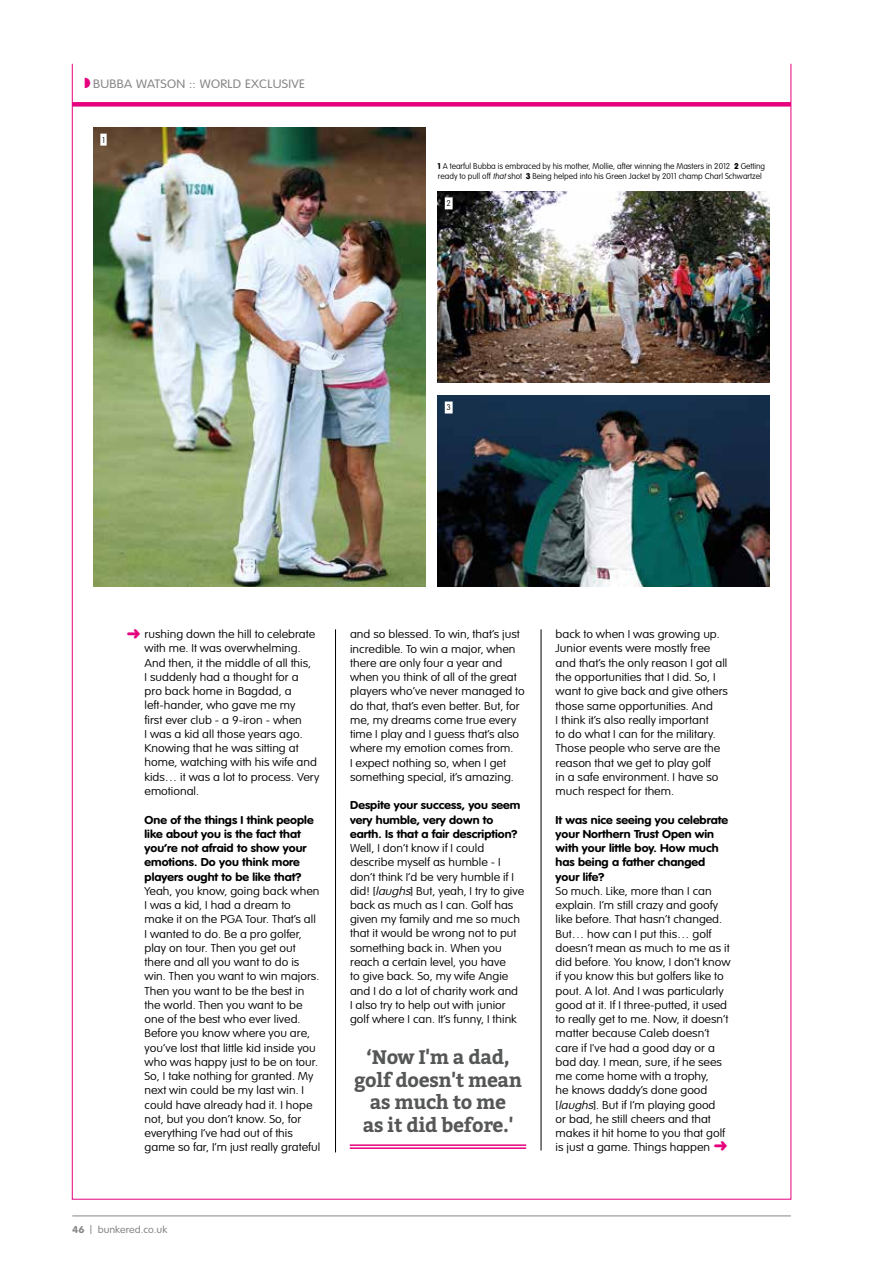
<style>
.page{position:relative;width:893px;height:1263px;background:#fff}
.page>*{position:absolute;margin:0;border:0;box-sizing:border-box;transform-origin:0 0}
.t1{font:700 19.5px/22.5px "Bitter";letter-spacing:-.02em;color:#555656;text-align:center}
.t2{font:300 12px "VAG Rounded";letter-spacing:.02em;color:#878787;scale:1.1 1}
.t3{font:100 11.25px/14.2px "VAG Rounded";color:#000;scale:1.1 1}
.t4{font:700 11.25px/14.2px "VAG Rounded";color:#000;scale:1.1 1}
.t5{font:300 9.75px "VAG Rounded";color:#878787;scale:1.1 1}
.t6{font:100 8.25px/9.8px "VAG Rounded";color:#000}
.s1{font-weight:900}
.s2{font-style:italic}
.s3{font-weight:700}
.s4{font-size:11.7px}
.s5{color:#e6007d}
</style>
<div class="page">
<hr style="left:72px;top:1215px;width:719px;height:1px;background:#878787">
<div style="left:72px;top:102px;width:719px;height:5px;background:#e6007d"></div>
<hr style="left:335px;top:629px;width:1px;height:523px;background:#000">
<hr style="left:541px;top:629px;width:1px;height:521px;background:#000">
<hr style="left:350px;top:1144px;width:176px;height:2px;background:#e6007d">
<hr style="left:350px;top:1147px;width:176px;height:2px;background:#e6007d">
<img style="left:438px;top:191px;width:332px;height:192px">
<img style="left:94px;top:128px;width:331px;height:459px">
<img style="left:438px;top:395px;width:332px;height:192px">
<div style="left:100px;top:134px;width:7px;height:12px;background:#fff"></div>
<div style="left:445px;top:197px;width:8px;height:12px;background:#fff"></div>
<div style="left:445px;top:401px;width:8px;height:12px;background:#fff"></div>
<p class="t2" style="left:93px;top:77px;width:194px">BUBBA WATSON :: WORLD EXCLUSIVE</p>
<p class="t6" style="left:102px;top:135px;width:4px">1</p>
<p class="t6" style="left:438px;top:161px;width:329px"><span class="s1">1</span> A tearful Bubba is embraced by his mother, Mollie, after winning the Masters in 2012 <span class="s1">2</span> Getting ready to pull off <span class="s2">that</span>shot <span class="s1">3</span> Being helped into his Green Jacket by 2011 champ Charl Schwartzel</p>
<p class="t6" style="left:446px;top:199px;width:6px">2</p>
<p class="t6" style="left:446px;top:403px;width:6px">3</p>
<p class="t3" style="left:145px;top:627px;width:160px">rushing down the hill to celebrate with me. It was overwhelming.<br>And then, it the middle of all this,<br>I suddenly had a thought for a<br>pro back home in Bagdad, a left-hander, who gave me my<br>first ever club - a 9-iron - when<br>I was a kid all those years ago.<br>Knowing that he was sitting at home, watching with his wife and kids… it was a lot to process. Very emotional.</p>
<p class="t4" style="left:145px;top:812px;width:155px">One of the things I think people like about you is the fact that you’re not afraid to show your emotions. Do you think more players ought to be like that?</p>
<p class="t3" style="left:145px;top:884px;width:161px">Yeah, you know, going back when<br>I was a kid, I had a dream to make it on the PGA Tour. That’s all<br>I wanted to do. Be a pro golfer, play on tour. Then you get out there and all you want to do is win. Then you want to win majors.<br>Then you want to be the best in the world. Then you want to be one of the best who ever lived.<br>Before you know where you are, you’ve lost that little kid inside you who was happy just to be on tour.<br>So, I take nothing for granted. My next win could be my last win. I could have already had it. I hope not, but you don’t know. So, for everything I’ve had out of this game so far, I’m just really grateful</p>
<p class="t5" style="left:72px;top:1224px;width:88px"><span class="s3">46</span> <span class="s4">|</span> bunkered.co.uk</p>
<p class="t3" style="left:350px;top:627px;width:160px">and so blessed. To win, that’s just incredible. To win a major, when there are only four a year and when you think of all of the great players who’ve never managed to do that, that’s even better. But, for me, my dreams come true every time I play and I guess that’s also where my emotion comes from.<br>I expect nothing so, when I get something special, it’s amazing.</p>
<p class="t4" style="left:350px;top:798px;width:156px">Despite your success, you seem very humble, very down to earth. Is that a fair description?</p>
<p class="t3" style="left:350px;top:841px;width:160px">Well, I don’t know if I could describe myself as humble - I don’t think I’d be very humble if I did! [<span class="s2">laughs</span>] But, yeah, I try to give back as much as I can. Golf has given my family and me so much that it would be wrong not to put something back in. When you reach a certain level, you have<br>to give back. So, my wife Angie and I do a lot of charity work and<br>I also try to help out with junior golf where I can. It’s funny, I think</p>
<h1 class="t1" style="left:354px;top:1045px;width:170px">‘Now I'm a dad, golf doesn't mean as much to me<br>as it did before.'</h1>
<p class="t3" style="left:556px;top:627px;width:158px">back to when I was growing up.<br>Junior events were mostly free and that’s the only reason I got all the opportunities that I did. So, I want to give back and give others those same opportunities. And<br>I think it’s also really important<br>to do what I can for the military.<br>Those people who serve are the reason that we get to play golf<br>in a safe environment. I have so much respect for them.</p>
<p class="t4" style="left:556px;top:812px;width:158px">It was nice seeing you celebrate your Northern Trust Open win with your little boy. How much has being a father changed your life?</p>
<p class="t3" style="left:556px;top:884px;width:160px">So much. Like, more than I can explain. I’m still crazy and goofy like before. That hasn’t changed.<br>But… how can I put this… golf doesn’t mean as much to me as it did before. You know, I don’t know if you know this but golfers like to pout. A lot. And I was particularly good at it. If I three-putted, it used to really get to me. Now, it doesn’t matter because Caleb doesn’t care if I've had a good day or a bad day. I mean, sure, if he sees me come home with a trophy,<br>he knows daddy’s done good [<span class="s2">laughs</span>]. But if I’m playing good<br>or bad, he still cheers and that makes it hit home to you that golf is just a game. Things happen <span class="s5">➜</span></p>
</div>
